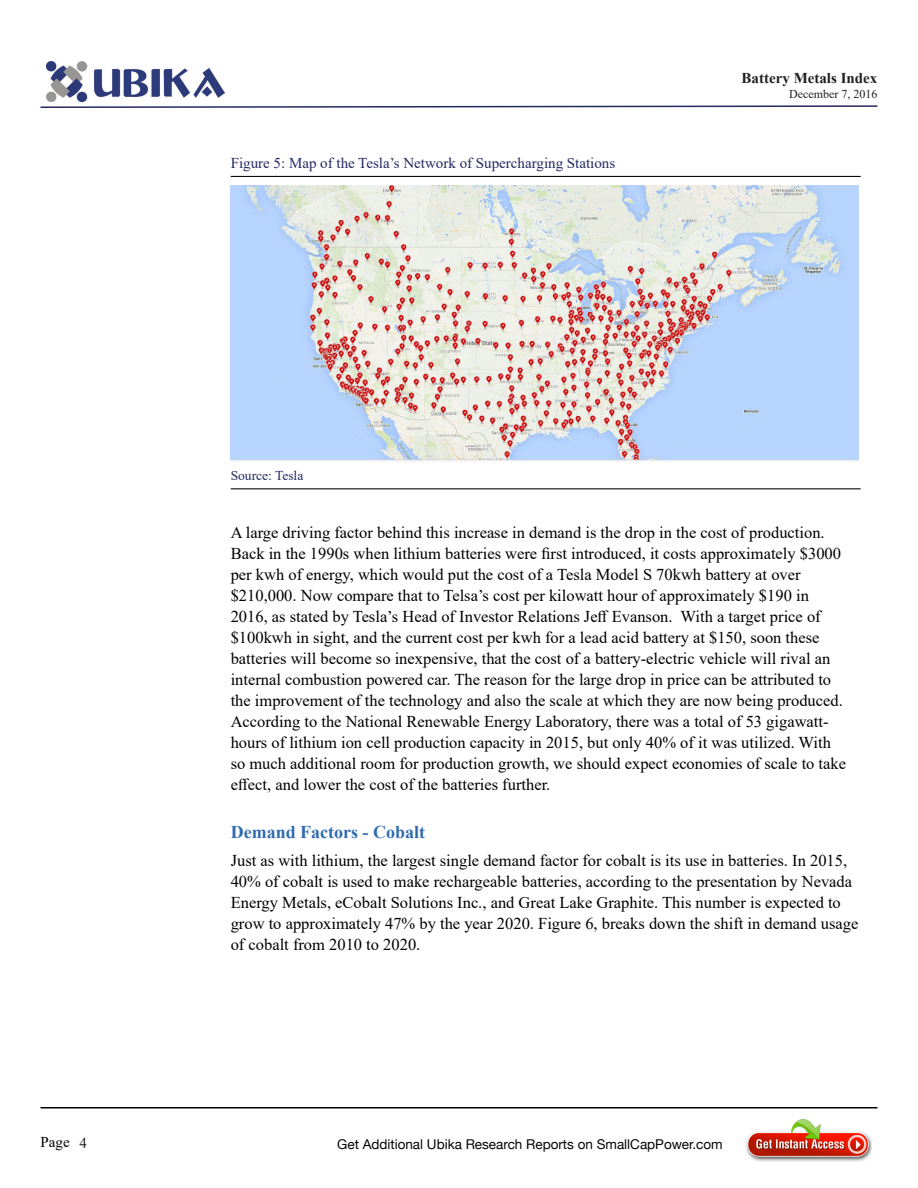
<style>
.page{position:relative;width:918px;height:1188px;background:#fff}
.page>*{position:absolute;margin:0;border:0;box-sizing:border-box;transform-origin:0 0}
.Heading_2{font:700 18px "Times New Roman";color:#306baf}
.Body_text{font:16.5px/21px "Times New Roman";color:#000}
.Body_text-2{font:15px "Times New Roman";color:#242860}
.t1{font:700 15px "Times New Roman";color:#231f20}
.t2{font:15px "Times New Roman";color:#000}
.t3{font:13.5px "Helvetica Neue";color:#040503}
.Body_text-3{font:13.5px "Times New Roman";color:#242860}
.t4{font:12px "Times New Roman";color:#231f20}
.s1{color:#231f20}
</style>
<div class="page">
<img style="left:47px;top:61px;width:178px;height:41px">
<svg style="left:40px;top:105px;width:838px;height:3px"></svg>
<hr style="left:40px;top:1107px;width:838px;height:1px;background:#000">
<img style="left:746px;top:1120px;width:126px;height:42px">
<hr style="left:231px;top:176px;width:630px;height:1px;background:#000">
<hr style="left:231px;top:488px;width:630px;height:1px;background:#000">
<img style="left:231px;top:185px;width:627px;height:277px">
<p class="Body_text-2" style="left:231px;top:152px;width:386px">Figure 5: Map of the Tesla’s Network of Supercharging Stations</p>
<p class="Body_text-3" style="left:231px;top:466px;width:74px">Source: Tesla</p>
<p class="t1" style="left:742px;top:68px;width:137px">Battery Metals Index</p>
<p class="t4" style="left:789px;top:85px;width:90px">December 7, 2016</p>
<p class="Body_text" style="left:231px;top:521px;width:617px">A large driving factor behind this increase in demand is the drop in the cost of production.<br>Back in the 1990s when lithium batteries were first introduced, it costs approximately $3000 per kwh of energy, which would put the cost of a Tesla Model S 70kwh battery at over $210,000. Now compare that to Telsa’s cost per kilowatt hour of approximately $190 in 2016, as stated by Tesla’s Head of Investor Relations Jeff Evanson. With a target price of $100kwh in sight, and the current cost per kwh for a lead acid battery at $150, soon these batteries will become so inexpensive, that the cost of a battery-electric vehicle will rival an internal combustion powered car. The reason for the large drop in price can be attributed to the improvement of the technology and also the scale at which they are now being produced.<br>According to the National Renewable Energy Laboratory, there was a total of 53 gigawatt&shy;hours of lithium ion cell production capacity in 2015, but only 40% of it was utilized. With so much additional room for production growth, we should expect economies of scale to take effect, and lower the cost of the batteries further.</p>
<p class="Heading_2" style="left:231px;top:819px;width:196px">Demand Factors - Cobalt</p>
<p class="Body_text" style="left:231px;top:849px;width:629px">Just as with lithium, the largest single demand factor for cobalt is its use in batteries. In 2015, 40% of cobalt is used to make rechargeable batteries, according to the presentation by Nevada Energy Metals, eCobalt Solutions Inc., and Great Lake Graphite. This number is expected to grow to approximately 47% by the year 2020. Figure 6, breaks down the shift in demand usage of cobalt from 2010 to 2020.</p>
<p class="t2" style="left:40px;top:1132px;width:48px">Page <span class="s1">4</span></p>
<p class="t3" style="left:337px;top:1136px;width:387px">Get Additional Ubika Research Reports on SmallCapPower.com</p>
</div>
